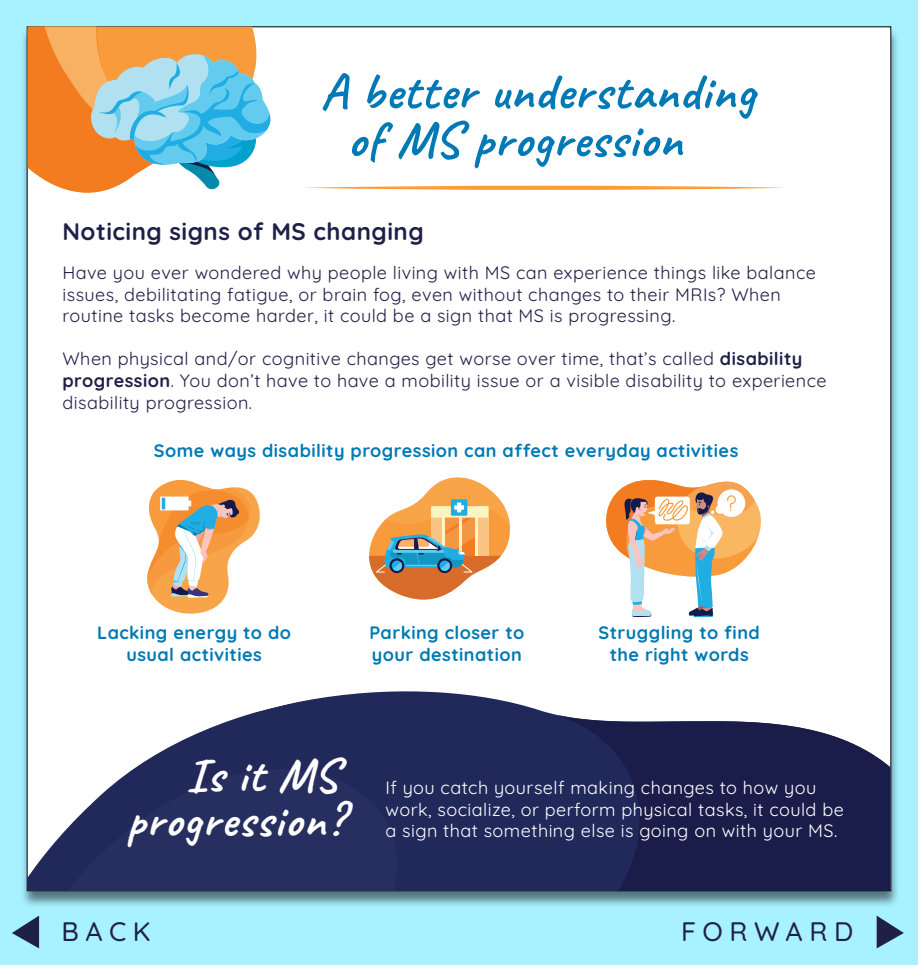
<style>
.page{position:relative;width:918px;height:965px;background:#a8f1ff}
.page>*{position:absolute;margin:0;border:0;box-sizing:border-box;transform-origin:0 0}
.t1{font:51px/48px "Caveat";letter-spacing:.02em;color:#0079b4}
.t2{font:48px/44.5px "Caveat";letter-spacing:.025em;color:#fff;text-align:right}
.t3{font:300 26.7px "Quicksand";letter-spacing:.245em;color:#1f2048}
.t4{font:300 24px "Quicksand";letter-spacing:.02em;color:#1f2048}
.t5{font:300 18px/21.6px "Quicksand";letter-spacing:.025em;color:#1f2048}
.t6{font:300 18px/21.6px "Quicksand";letter-spacing:.025em;color:#0079b4;text-align:center}
.t7{font:300 18px/21.6px "Quicksand";letter-spacing:.025em;color:#fff}
</style>
<div class="page">
<svg style="left:877px;top:916px;width:27px;height:32px"></svg>
<svg style="left:12px;top:915px;width:27px;height:33px"></svg>
<div style="left:20px;top:27px;width:880px;height:881px;background:#000;opacity:.5"></div>
<div style="left:27px;top:27px;width:864px;height:863px;background:#fff"></div>
<svg style="left:181px;top:691px;width:709px;height:200px"></svg>
<svg style="left:27px;top:741px;width:454px;height:150px;background:#3f4671"></svg>
<svg style="left:303px;top:185px;width:481px;height:5px"></svg>
<svg style="left:28px;top:27px;width:242px;height:166px;background:#c2b496"></svg>
<svg style="left:147px;top:479px;width:113px;height:134px"></svg>
<svg style="left:369px;top:477px;width:141px;height:122px"></svg>
<svg style="left:606px;top:480px;width:155px;height:137px"></svg>
<h1 class="t1" style="left:347px;top:67px;width:409px;text-indent:-27px">A better understanding of MS progression</h1>
<h3 class="t4" style="left:62px;top:213px;width:363px">Noticing signs of MS changing</h3>
<p class="t5" style="left:62px;top:260px;width:755px">Have you ever wondered why people living with MS can experience things like balance issues, debilitating fatigue, or brain fog, even without changes to their MRIs? When routine tasks become harder, it could be a sign that MS is progressing.</p>
<p class="t5" style="left:62px;top:346px;width:766px">When physical and/or cognitive changes get worse over time, that’s called disability progression. You don’t have to have a mobility issue or a visible disability to experience disability progression.</p>
<p class="t6" style="left:154px;top:438px;width:586px">Some ways disability progression can affect everyday activities</p>
<p class="t6" style="left:97px;top:620px;width:196px">Lacking energy to do usual activities</p>
<p class="t6" style="left:369px;top:620px;width:157px;text-align:left">Parking closer to your destination</p>
<p class="t6" style="left:599px;top:620px;width:163px">Struggling to find the right words</p>
<h2 class="t2" style="left:127px;top:753px;width:219px">Is it MS progression?</h2>
<p class="t7" style="left:385px;top:775px;width:460px">If you catch yourself making changes to how you work, socialize, or perform physical tasks, it could be a sign that something else is going on with your MS.</p>
<h3 class="t3" style="left:62px;top:910px;width:91px">BACK</h3>
<h3 class="t3" style="left:681px;top:910px;width:174px">FORWARD</h3>
</div>
